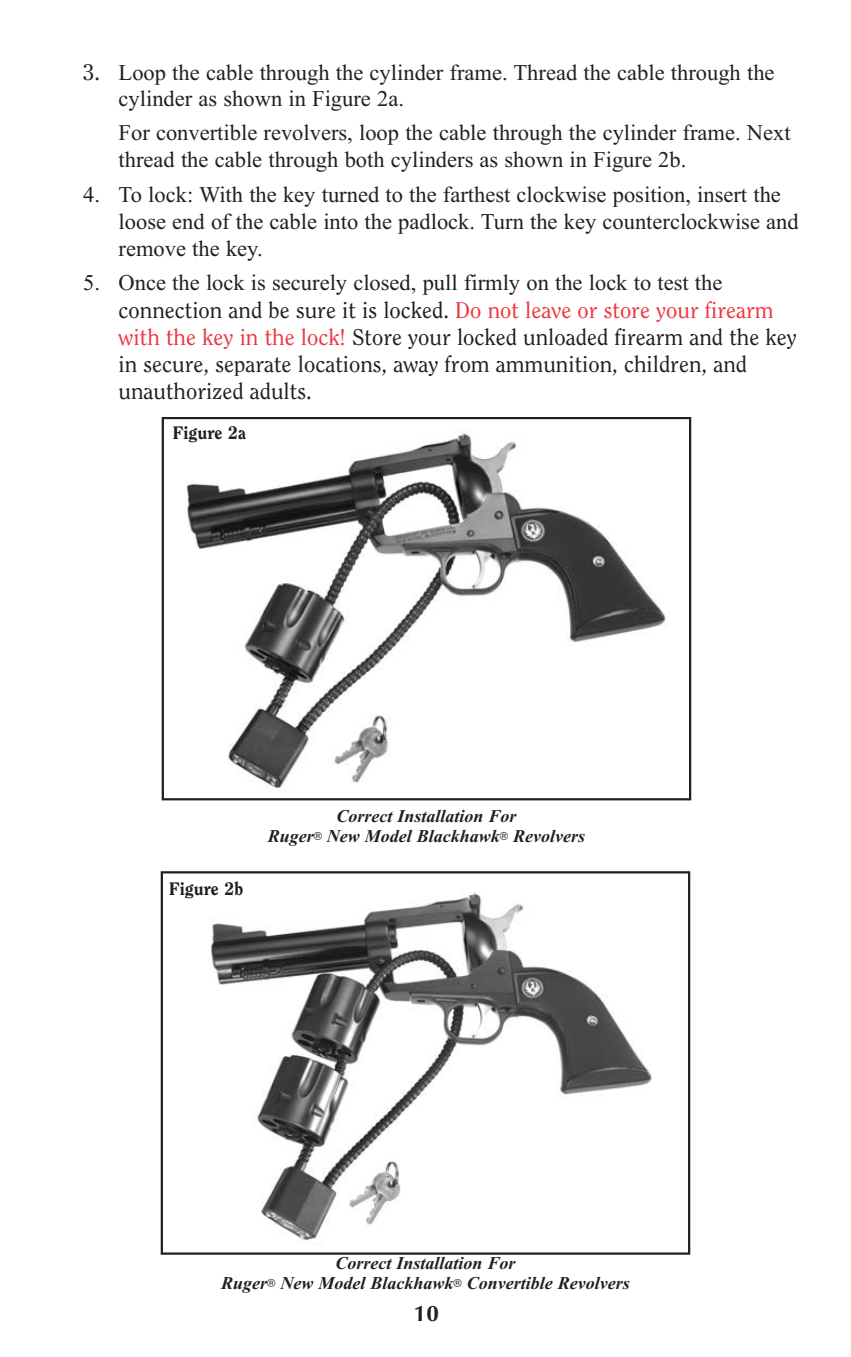
<style>
.page{position:relative;width:851px;height:1357px;background:#fff}
.page>*{position:absolute;margin:0;border:0;box-sizing:border-box;transform-origin:0 0}
.t1{font:22.5px/27px "Times New Roman";color:#231f20}
.t2{font:22.5px/27px "Clearface";color:#231f20}
.t3{font:700 22.5px "Optima";color:#231f20}
.t4{font:italic 700 18px/20.2px "Times New Roman";color:#231f20;text-align:center}
.t5{font:800 18px "Clearface";color:#231f20}
.s1{font-family:"Clearface"}
.s2{color:#ee3640}
.s3{font-family:"Helvetica";font-weight:400;font-style:normal;font-size:11.25px}
</style>
<div class="page">
<img style="left:186px;top:430px;width:480px;height:358px">
<div style="left:162px;top:417px;width:529px;height:383px;border:2px solid #231f20"></div>
<img style="left:211px;top:892px;width:441px;height:352px">
<div style="left:161px;top:871px;width:529px;height:384px;border:2px solid #231f20"></div>
<div style="left:170px;top:423px;width:89px;height:26px;background:#fff"></div>
<div style="left:166px;top:879px;width:89px;height:31px;background:#fff"></div>
<p class="t1" style="left:119px;top:62px;width:657px;line-height:25.7px;text-indent:-35px"><span class="s1">3.</span> Loop the cable through the cylinder frame. Thread the cable through the cylinder as shown in Figure 2a.</p>
<p class="t1" style="left:119px;top:121px;width:673px">For convertible revolvers, loop the cable through the cylinder frame. Next thread the cable through both cylinders as shown in Figure 2b.</p>
<p class="t1" style="left:119px;top:183px;width:681px;text-indent:-35px">4. To lock: With the key turned to the farthest clockwise position, insert the loose end of the cable into the padlock. Turn the key counterclockwise and remove the key.</p>
<p class="t1" style="left:83px;top:271px;width:640px">5. Once the lock is securely closed, pull firmly on the lock to test the</p>
<p class="t2" style="left:119px;top:297px;width:679px">connection and be sure it is locked. <span class="s2">Do not leave or store your firearm with the key in the lock!</span> Store your locked unloaded firearm and the key in secure, separate locations, away from ammunition, children, and unauthorized adults.</p>
<p class="t5" style="left:173px;top:425px;width:75px">Figure 2a</p>
<p class="t5" style="left:169px;top:882px;width:76px">Figure 2b</p>
<p class="t4" style="left:268px;top:808px;width:319px">Correct Installation For<br>Ruger<span class="s3">®</span> New Model Blackhawk<span class="s3">®</span> Revolvers</p>
<p class="t4" style="left:221px;top:1255px;width:410px">Correct Installation For<br>Ruger<span class="s3">®</span> New Model Blackhawk<span class="s3">®</span> Convertible Revolvers</p>
<p class="t3" style="left:414px;top:1304px;width:27px">10</p>
</div>
